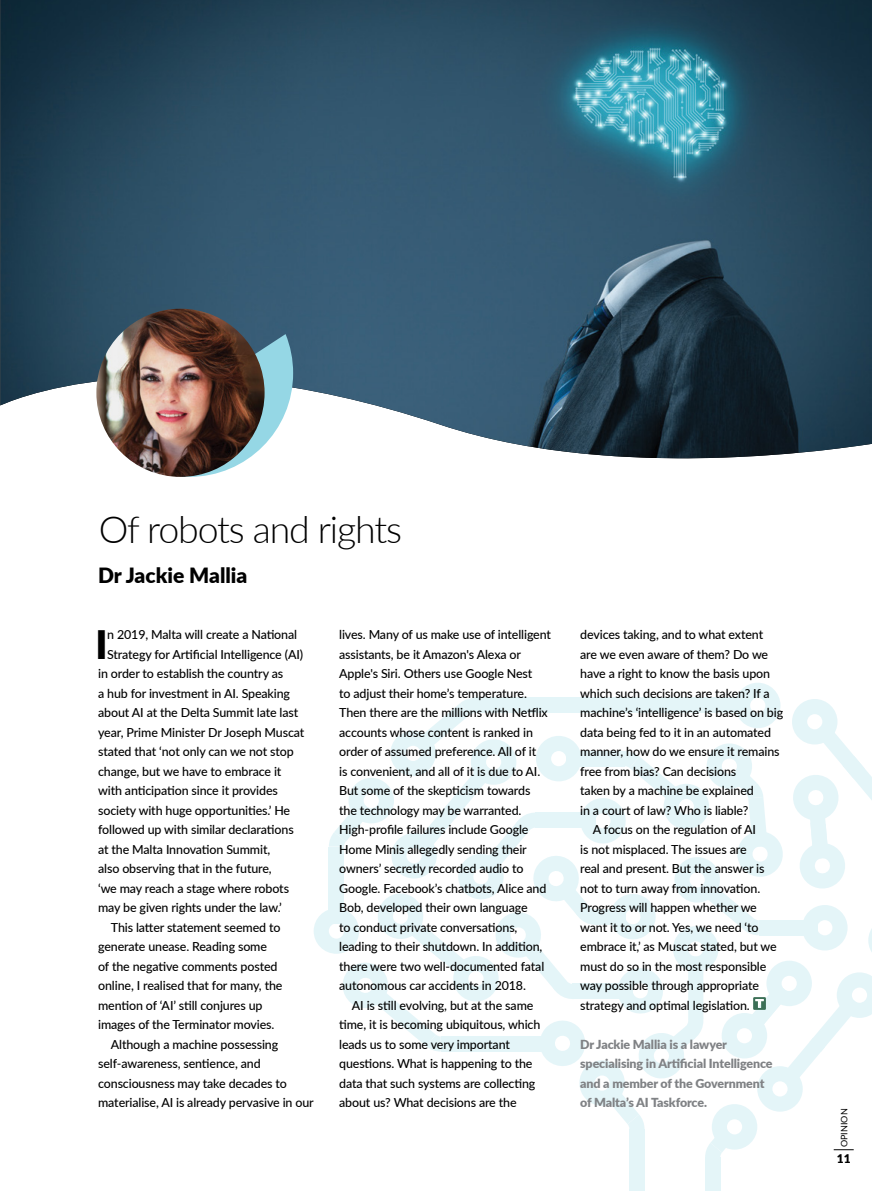
<style>
.page{position:relative;width:872px;height:1191px;background:#fff}
.page>*{position:absolute;margin:0;border:0;box-sizing:border-box;transform-origin:0 0}
.t1{font:900 39.15px "Lato";color:#000}
.t2{font:300 37.5px "Lato";letter-spacing:-.03em;color:#000}
.t3{font:900 21px "Lato";color:#000}
.t4{font:500 12.45px/19.5px "Lato";letter-spacing:-.01em;color:#000}
.t5{font:900 12.45px/19.5px "Lato";letter-spacing:-.01em;color:#808285}
.t6{font:900 12px "Lato";color:#000}
.t7{font:9px "Lato";color:#000}
</style>
<div class="page">
<img style="left:0;top:0;width:872px;height:459px">
<div style="left:629px;top:1129px;width:15px;height:62px;background:#e4f5f8"></div>
<div style="left:705px;top:1157px;width:15px;height:34px;background:#e4f5f8"></div>
<svg style="left:115px;top:334px;width:178px;height:143px"></svg>
<img style="left:96px;top:309px;width:168px;height:168px;border-radius:84px">
<svg style="left:314px;top:683px;width:558px;height:474px"></svg>
<h2 class="t2" style="left:99px;top:503px;width:305px">Of robots and rights</h2>
<h3 class="t3" style="left:98px;top:559px;width:151px">Dr Jackie Mallia</h3>
<h1 class="t1" style="left:95px;top:615px;width:14px">I</h1>
<p class="t4" style="left:107px;top:624px;width:191px">n 2019, Malta will create a National</p>
<p class="t4" style="left:107px;top:644px;width:197px">Strategy for Artificial Intelligence (AI)</p>
<p class="t4" style="left:98px;top:663px;width:187px">in order to establish the country as</p>
<p class="t4" style="left:98px;top:683px;width:193px">a hub for investment in AI. Speaking</p>
<p class="t4" style="left:98px;top:702px;width:202px">about AI at the Delta Summit late last</p>
<p class="t4" style="left:98px;top:722px;width:208px">year, Prime Minister Dr Joseph Muscat</p>
<p class="t4" style="left:98px;top:741px;width:197px">stated that ‘not only can we not stop</p>
<p class="t4" style="left:98px;top:761px;width:185px">change, but we have to embrace it</p>
<p class="t4" style="left:98px;top:780px;width:181px">with anticipation since it provides</p>
<p class="t4" style="left:98px;top:800px;width:193px">society with huge opportunities.’ He</p>
<p class="t4" style="left:98px;top:819px;width:197px">followed up with similar declarations</p>
<p class="t4" style="left:98px;top:839px;width:174px">at the Malta Innovation Summit,</p>
<p class="t4" style="left:98px;top:858px;width:175px">also observing that in the future,</p>
<p class="t4" style="left:98px;top:878px;width:192px">‘we may reach a stage where robots</p>
<p class="t4" style="left:98px;top:897px;width:185px">may be given rights under the law.’</p>
<p class="t4" style="left:111px;top:917px;width:171px">This latter statement seemed to</p>
<p class="t4" style="left:98px;top:936px;width:170px">generate unease. Reading some</p>
<p class="t4" style="left:98px;top:956px;width:181px">of the negative comments posted</p>
<p class="t4" style="left:98px;top:975px;width:186px">online, I realised that for many, the</p>
<p class="t4" style="left:98px;top:995px;width:166px">mention of ‘AI’ still conjures up</p>
<p class="t4" style="left:98px;top:1014px;width:178px">images of the Terminator movies.</p>
<p class="t4" style="left:111px;top:1034px;width:169px">Although a machine possessing</p>
<p class="t4" style="left:98px;top:1053px;width:164px">self-awareness, sentience, and</p>
<p class="t4" style="left:98px;top:1073px;width:190px">consciousness may take decades to</p>
<p class="t4" style="left:98px;top:1092px;width:217px">materialise, AI is already pervasive in our</p>
<p class="t4" style="left:339px;top:624px;width:213px">lives. Many of us make use of intelligent assistants, be it Amazon's Alexa or Apple's Siri. Others use Google Nest<br>to adjust their home’s temperature.<br>Then there are the millions with Netflix accounts whose content is ranked in order of assumed preference. All of it<br>is convenient, and all of it is due to AI.<br>But some of the skepticism towards the technology may be warranted.<br>High-profile failures include Google Home Minis allegedly sending their owners’ secretly recorded audio to Google. Facebook’s chatbots, Alice and Bob, developed their own language<br>to conduct private conversations, leading to their shutdown. In addition, there were two well-documented fatal autonomous car accidents in 2018.</p>
<p class="t4" style="left:339px;top:995px;width:203px;text-indent:13px">AI is still evolving, but at the same time, it is becoming ubiquitous, which leads us to some very important questions. What is happening to the data that such systems are collecting about us? What decisions are the</p>
<p class="t4" style="left:580px;top:624px;width:184px">devices taking, and to what extent</p>
<p class="t4" style="left:580px;top:644px;width:189px">are we even aware of them? Do we</p>
<p class="t4" style="left:580px;top:663px;width:191px">have a right to know the basis upon</p>
<p class="t4" style="left:580px;top:683px;width:191px">which such decisions are taken? If a</p>
<p class="t4" style="left:580px;top:702px;width:204px">machine’s ‘intelligence’ is based on big</p>
<p class="t4" style="left:580px;top:722px;width:192px">data being fed to it in an automated</p>
<p class="t4" style="left:580px;top:741px;width:201px">manner, how do we ensure it remains</p>
<p class="t4" style="left:580px;top:761px;width:158px">free from bias? Can decisions</p>
<p class="t4" style="left:580px;top:780px;width:175px">taken by a machine be explained</p>
<p class="t4" style="left:580px;top:800px;width:170px">in a court of law? Who is liable?</p>
<p class="t4" style="left:593px;top:819px;width:164px">A focus on the regulation of AI</p>
<p class="t4" style="left:580px;top:839px;width:168px">is not misplaced. The issues are</p>
<p class="t4" style="left:580px;top:858px;width:186px">real and present. But the answer is</p>
<p class="t4" style="left:580px;top:878px;width:182px">not to turn away from innovation.</p>
<p class="t4" style="left:580px;top:897px;width:178px">Progress will happen whether we</p>
<p class="t4" style="left:580px;top:916px;width:180px">want it to or not. Yes, we need ‘to</p>
<p class="t4" style="left:580px;top:936px;width:198px">embrace it,’ as Muscat stated, but we</p>
<p class="t4" style="left:580px;top:955px;width:188px">must do so in the most responsible</p>
<p class="t4" style="left:580px;top:975px;width:180px">way possible through appropriate</p>
<p class="t4" style="left:580px;top:994px;width:171px">strategy and optimal legislation.</p>
<p class="t5" style="left:580px;top:1034px;width:194px">Dr Jackie Mallia is a lawyer specialising in Artificial Intelligence and a member of the Government of Malta’s AI Taskforce.</p>
<p class="t7" style="left:837px;top:1147px;width:38px;rotate:-90deg">Opinion</p>
<p class="t6" style="left:836px;top:1149px;width:15px">11</p>
</div>
